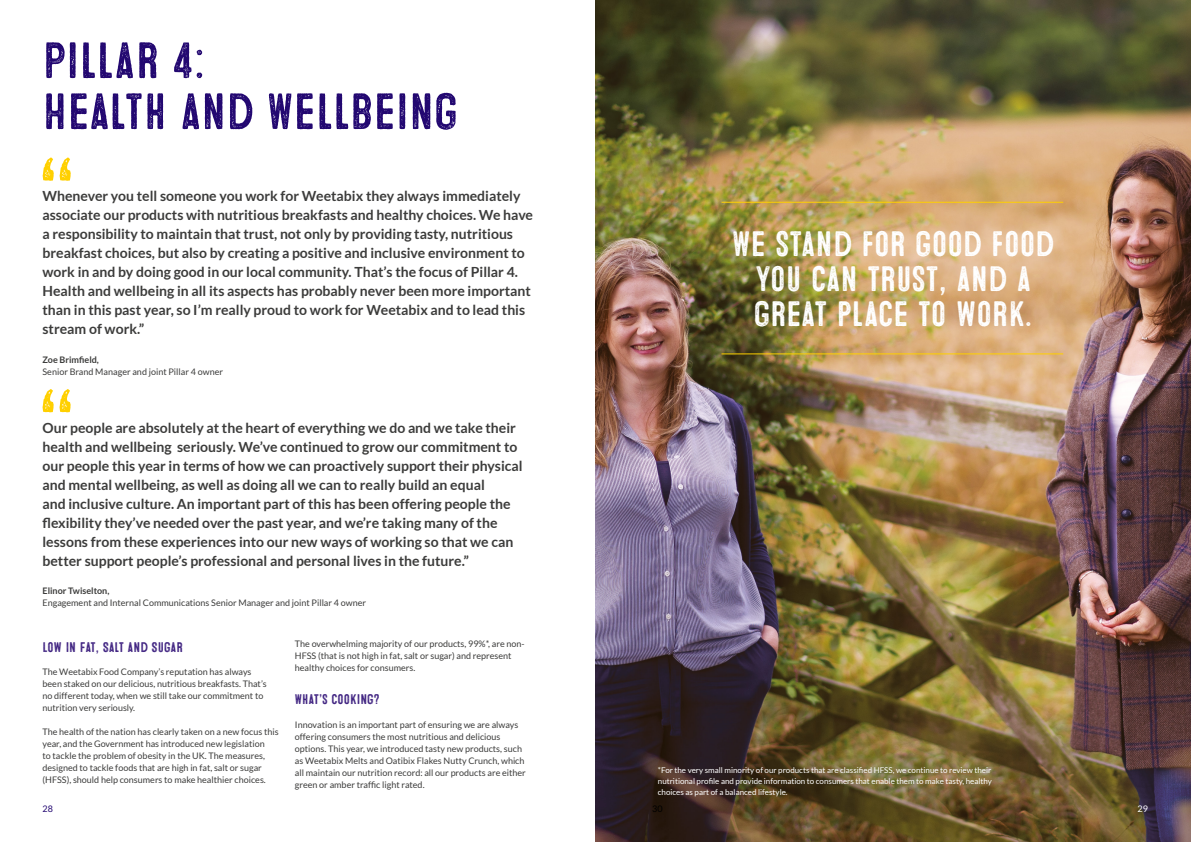
<style>
.page{position:relative;width:1191px;height:842px;background:#fff}
.page>*{position:absolute;margin:0;border:0;box-sizing:border-box;transform-origin:0 0}
.t1{font:51px/51px "Microbrew Three W01";color:#230871}
.t2{font:35.3px/35.3px "Microbrew Three W01";letter-spacing:-.01em;color:#fff;text-align:center}
.t3{font:700 14px/19px "Lato";color:#3c3c3b}
.t4{font:14px "Microbrew Three W01";color:#3d207f}
.t5{font:9px/12px "Lato";color:#3c3c3b}
.t6{font:700 9px "Lato";color:#3c3c3b}
.t7{font:9px "Lato";color:#000}
.t8{font:9px "Lato";color:#230871}
.t9{font:9px "Lato";color:#fff}
.t10{font:8px/11px "Lato";color:#fff;text-align:justify}
</style>
<div class="page">
<img style="left:595px;top:0;width:596px;height:842px">
<hr style="left:721px;top:202px;width:342px;height:1px;background:#ffd000">
<hr style="left:721px;top:353px;width:342px;height:1px;background:#ffd000">
<svg style="left:43px;top:157px;width:28px;height:24px"></svg>
<svg style="left:43px;top:389px;width:28px;height:23px"></svg>
<h1 class="t1" style="left:43px;top:35px;width:417px">PILLAR 4:<br>HEALTH AND WELLBEING</h1>
<p class="t3" style="left:43px;top:186px;width:492px">Whenever you tell someone you work for Weetabix they always immediately associate our products with nutritious breakfasts and healthy choices. We have a responsibility to maintain that trust, not only by providing tasty, nutritious breakfast choices, but also by creating a positive and inclusive environment to work in and by doing good in our local community. That’s the focus of Pillar 4.<br>Health and wellbeing in all its aspects has probably never been more important than in this past year, so I’m really proud to work for Weetabix and to lead this stream of work.”</p>
<p class="t6" style="left:43px;top:355px;width:58px">Zoe Brimfield,</p>
<p class="t5" style="left:43px;top:366px;width:182px">Senior Brand Manager and joint Pillar 4 owner</p>
<p class="t3" style="left:43px;top:418px;width:481px">Our people are absolutely at the heart of everything we do and we take their health and wellbeing seriously. We’ve continued to grow our commitment to our people this year in terms of how we can proactively support their physical and mental wellbeing, as well as doing all we can to really build an equal<br>and inclusive culture. An important part of this has been offering people the flexibility they’ve needed over the past year, and we’re taking many of the lessons from these experiences into our new ways of working so that we can better support people’s professional and personal lives in the future.”</p>
<p class="t6" style="left:43px;top:586px;width:68px">Elinor Twiselton,</p>
<p class="t5" style="left:43px;top:597px;width:325px">Engagement and Internal Communications Senior Manager and joint Pillar 4 owner</p>
<p class="t4" style="left:43px;top:640px;width:142px">LOW IN FAT, SALT AND SUGAR</p>
<p class="t5" style="left:43px;top:666px;width:226px">The Weetabix Food Company’s reputation has always been staked on our delicious, nutritious breakfasts. That’s no different today, when we still take our commitment to nutrition very seriously.</p>
<p class="t5" style="left:43px;top:725px;width:237px">The health of the nation has clearly taken on a new focus this year, and the Government has introduced new legislation<br>to tackle the problem of obesity in the UK. The measures, designed to tackle foods that are high in fat, salt or sugar (HFSS), should help consumers to make healthier choices.</p>
<p class="t5" style="left:295px;top:637px;width:231px">The overwhelming majority of our products, 99%*, are non-<br>HFSS (that is not high in fat, salt or sugar) and represent healthy choices for consumers.</p>
<p class="t4" style="left:295px;top:692px;width:86px">WHAT’S COOKING?</p>
<p class="t5" style="left:295px;top:718px;width:232px">Innovation is an important part of ensuring we are always offering consumers the most nutritious and delicious options. This year, we introduced tasty new products, such as Weetabix Melts and Oatibix Flakes Nutty Crunch, which all maintain our nutrition record: all our products are either green or amber traffic light rated.</p>
<h2 class="t2" style="left:732px;top:226px;width:323px">WE STAND FOR GOOD FOOD<br>YOU CAN TRUST, AND A<br>GREAT PLACE TO WORK.</h2>
<p class="t10" style="left:658px;top:765px;width:335px">*For the very small minority of our products that are classified HFSS, we continue to review their nutritional profile and provide information to consumers that enable them to make tasty, healthy choices as part of a balanced lifestyle.</p>
<p class="t7" style="left:652px;top:804px;width:12px">30</p>
<p class="t8" style="left:43px;top:804px;width:12px">28</p>
<p class="t9" style="left:1137px;top:804px;width:12px">29</p>
</div>
